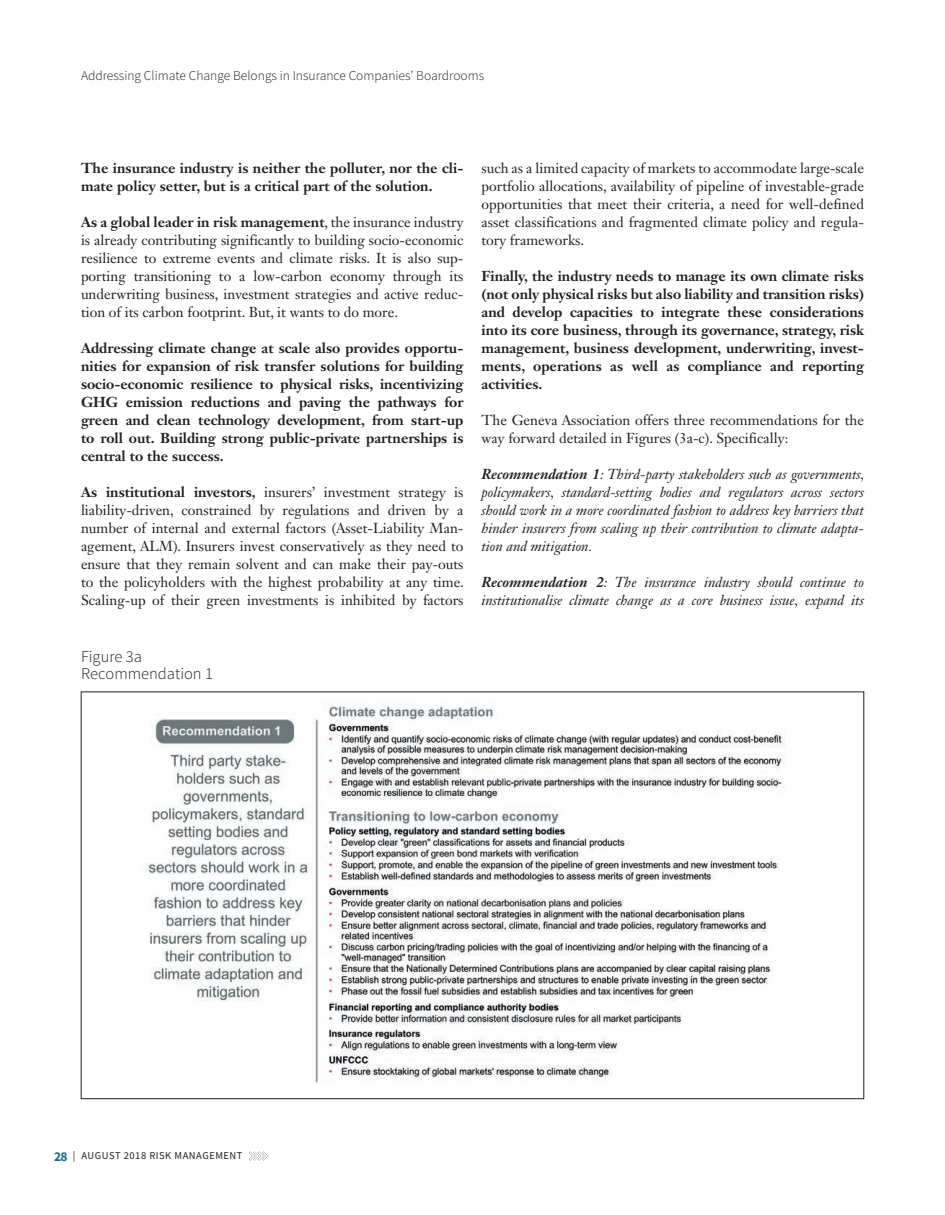
<style>
.page{position:relative;width:945px;height:1215px;background:#fff}
.page>*{position:absolute;margin:0;border:0;box-sizing:border-box;transform-origin:0 0}
.t1{font:300 16.5px/16.5px "Source Sans Pro";color:#231f20}
.t2{font:14.25px/18px "Janson Text LT Std";color:#231f20;text-align:justify}
.t3{font:700 14.25px/18px "Janson Text LT Std";color:#231f20;text-align:justify}
.t4{font:italic 14.25px/18px "Janson Text LT Std";color:#231f20;text-align:justify}
.t5{font:300 13.5px "Source Sans Pro";color:#231f20}
.t6{font:10.5px "Source Sans Pro";letter-spacing:.05em;color:#231f20}
.s1{font-weight:700}
.s2{font-weight:700;font-size:13.5px;color:#1d6e8a}
</style>
<div class="page">
<svg style="left:249px;top:1151px;width:19px;height:10px"></svg>
<img style="left:145px;top:703px;width:640px;height:380px">
<p class="t5" style="left:81px;top:67px;width:405px">Addressing Climate Change Belongs in Insurance Companies’ Boardrooms</p>
<p class="t3" style="left:81px;top:159px;width:384px">The insurance industry is neither the polluter, nor the cli&shy;mate policy setter, but is a critical part of the solution.</p>
<p class="t2" style="left:81px;top:213px;width:384px"><span class="s1">As a global leader in risk management</span>, the insurance industry is already contributing significantly to building socio- economic resilience to extreme events and climate risks. It is also sup&shy;porting transitioning to a low-carbon economy through its underwriting business, investment strategies and active reduc&shy;tion of its carbon footprint. But, it wants to do more.</p>
<p class="t3" style="left:81px;top:339px;width:384px">Addressing climate change at scale also provides opportu&shy;nities for expansion of risk transfer solutions for building socio- economic resilience to physical risks, incentivizing GHG emission reductions and paving the pathways for green and clean technology development, from start- up to roll out. Building strong public-private partnerships is central to the success.</p>
<p class="t2" style="left:81px;top:483px;width:384px"><span class="s1">As institutional investors,</span> insurers’ investment strategy is liability- driven, constrained by regulations and driven by a number of internal and external factors (Asset-Liability Man&shy;agement, ALM). Insurers invest conservatively as they need to ensure that they remain solvent and can make their pay- outs to the policyholders with the highest probability at any time.<br>Scaling- up of their green investments is inhibited by factors</p>
<p class="t2" style="left:481px;top:159px;width:384px">such as a limited capacity of markets to accommodate large- scale portfolio allocations, availability of pipeline of investable- grade opportunities that meet their criteria, a need for well- defined asset classifications and fragmented climate policy and regula&shy;tory frameworks.</p>
<p class="t3" style="left:481px;top:267px;width:384px">Finally, the industry needs to manage its own climate risks (not only physical risks but also liability and transition risks) and develop capacities to integrate these considerations into its core business, through its governance, strategy, risk management, business development, underwriting, invest&shy;ments, operations as well as compliance and reporting activities.</p>
<p class="t2" style="left:481px;top:411px;width:384px">The Geneva Association offers three recommendations for the way forward detailed in Figures (3a- c). Specifically:</p>
<p class="t4" style="left:481px;top:465px;width:385px"><span class="s1">Recommendation 1</span>: Third-party stakeholders such as governments, policymakers, standard-setting bodies and regulators across sectors should work in a more coordinated fashion to address key barriers that hinder insurers from scaling up their contribution to climate adapta&shy;tion and mitigation.</p>
<p class="t4" style="left:481px;top:573px;width:384px"><span class="s1">Recommendation 2</span>: The insurance industry should continue to institutionalise climate change as a core business issue, expand its</p>
<p class="t1" style="left:81px;top:649px;width:133px">Figure 3a<br>Recommendation 1</p>
<p class="t6" style="left:54px;top:1149px;width:190px"><span class="s2">28</span> | AUGUST 2018 RISK MANAGEMENT</p>
</div>
